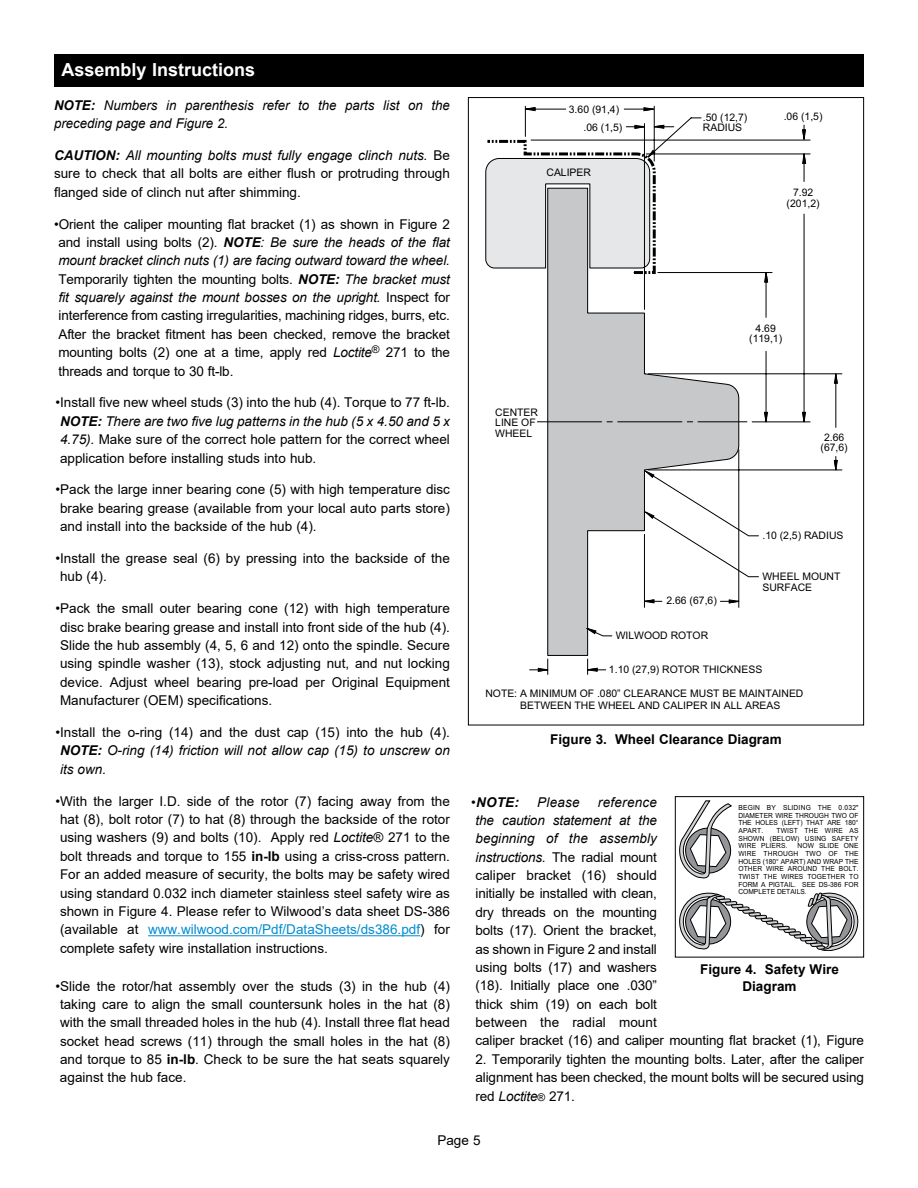
<style>
.page{position:relative;width:918px;height:1188px;background:#fff}
.page>*{position:absolute;margin:0;border:0;box-sizing:border-box;transform-origin:0 0}
.t1{font:700 18px "Arial";color:#fff}
.t2{font:13.5px/18.3px "Arial";color:#000;text-align:justify}
.t3{font:italic 13.5px/18.3px "Arial";color:#000}
.t4{font:700 13.5px/16.2px "Arial";color:#000;text-align:center}
.t5{font:italic 700 13.5px "Arial";color:#000}
.t6{font:10.35px/10.4px "Arial";color:#000}
.t7{font:7.05px/7.6px "Arial";color:#000;text-align:justify;scale:.95 1}
.s1{font-weight:700}
.s2{font-weight:700;font-style:italic}
.s3{font-style:italic}
.s4{font-style:normal}
.s5{color:#008cd1}
.s6{font-weight:400;font-style:normal}
.s7{font-size:10.5px}
</style>
<div class="page">
<hr style="left:148px;top:935px;width:272px;height:1px;background:#008cd1">
<div style="left:54px;top:54px;width:810px;height:32px;background:#000"></div>
<svg style="left:679px;top:800px;width:180px;height:151px"></svg>
<div style="left:675px;top:796px;width:189px;height:161px;border:1px solid #000"></div>
<svg style="left:538px;top:124px;width:299px;height:546px"></svg>
<hr style="left:766px;top:351px;width:1px;height:71px;background:#000">
<hr style="left:766px;top:273px;width:1px;height:44px;background:#000">
<hr style="left:658px;top:272px;width:114px;height:1px;background:#000">
<hr style="left:804px;top:214px;width:1px;height:208px;background:#000">
<hr style="left:646px;top:154px;width:164px;height:1px;background:#000">
<hr style="left:531px;top:140px;width:279px;height:1px;background:#000">
<hr style="left:752px;top:422px;width:58px;height:1px;background:#000">
<hr style="left:835px;top:380px;width:1px;height:47px;background:#000">
<hr style="left:648px;top:470px;width:194px;height:1px;background:#000">
<hr style="left:648px;top:373px;width:194px;height:1px;background:#000">
<hr style="left:654px;top:106px;width:1px;height:55px;background:#000">
<svg style="left:764px;top:412px;width:4px;height:11px"></svg>
<svg style="left:764px;top:273px;width:4px;height:10px"></svg>
<svg style="left:802px;top:153px;width:4px;height:29px"></svg>
<svg style="left:802px;top:412px;width:4px;height:11px"></svg>
<svg style="left:802px;top:125px;width:4px;height:15px"></svg>
<svg style="left:834px;top:456px;width:4px;height:15px"></svg>
<svg style="left:834px;top:373px;width:4px;height:11px"></svg>
<svg style="left:587px;top:659px;width:19px;height:15px"></svg>
<svg style="left:530px;top:659px;width:19px;height:15px"></svg>
<svg style="left:547px;top:187px;width:193px;height:469px"></svg>
<svg style="left:586px;top:627px;width:27px;height:10px"></svg>
<svg style="left:485px;top:117px;width:217px;height:159px"></svg>
<svg style="left:526px;top:107px;width:128px;height:4px"></svg>
<svg style="left:644px;top:470px;width:115px;height:107px"></svg>
<svg style="left:537px;top:421px;width:210px;height:1px"></svg>
<hr style="left:644px;top:124px;width:1px;height:185px;background:#000">
<hr style="left:525px;top:106px;width:1px;height:30px;background:#000">
<h1 class="t1" style="left:62px;top:57px;width:195px">Assembly Instructions</h1>
<p class="t3" style="left:54px;top:96px;width:397px"><span class="s1">NOTE:</span> Numbers in parenthesis refer to the parts list on the preceding page and Figure 2.</p>
<p class="t2" style="left:54px;top:146px;width:397px"><span class="s2">CAUTION:</span> <span class="s3">All mounting bolts must fully engage clinch nuts.</span> Be sure to check that all bolts are either flush or protruding through flanged side of clinch nut after shimming.</p>
<p class="t2" style="left:58px;top:215px;width:393px;text-indent:-4px">•Orient the caliper mounting flat bracket (1) as shown in Figure 2 and install using bolts (2). <span class="s2">NOTE</span><span class="s3">: Be sure the heads of the flat mount bracket clinch nuts (1) are facing outward toward the wheel.<br></span>Temporarily tighten the mounting bolts. <span class="s2">NOTE:</span> <span class="s3">The bracket must fit squarely against the mount bosses on the upright.</span> Inspect for interference from casting irregularities, machining ridges, burrs, etc.<br>After the bracket fitment has been checked, remove the bracket mounting bolts (2) one at a time, apply red <span class="s3">Loctite</span><sup>®</sup> 271 to the threads and torque to 30 ft-lb.</p>
<p class="t2" style="left:60px;top:393px;width:392px;text-indent:-4px">•Install five new wheel studs (3) into the hub (4). Torque to 77 ft-lb.<br><span class="s2">NOTE:</span> <span class="s3">There are two five lug patterns in the hub (5 x 4.50 and 5 x 4.75).</span> Make sure of the correct hole pattern for the correct wheel application before installing studs into hub.</p>
<p class="t2" style="left:60px;top:480px;width:392px;text-indent:-4px">•Pack the large inner bearing cone (5) with high temperature disc brake bearing grease (available from your local auto parts store) and install into the backside of the hub (4).</p>
<p class="t2" style="left:60px;top:549px;width:392px;text-indent:-4px">•Install the grease seal (6) by pressing into the backside of the hub (4).</p>
<p class="t2" style="left:60px;top:599px;width:391px;text-indent:-4px">•Pack the small outer bearing cone (12) with high temperature disc brake bearing grease and install into front side of the hub (4).<br>Slide the hub assembly (4, 5, 6 and 12) onto the spindle. Secure using spindle washer (13), stock adjusting nut, and nut locking device. Adjust wheel bearing pre-load per Original Equipment Manufacturer (OEM) specifications.</p>
<p class="t3" style="left:60px;top:723px;width:392px;text-align:justify;text-indent:-4px"><span class="s4">•Install the o-ring (14) and the dust cap (15) into the hub (4).<br></span><span class="s1">NOTE:</span> O-ring (14) friction will not allow cap (15) to unscrew on its own.</p>
<p class="t2" style="left:60px;top:792px;width:392px;text-indent:-4px">•With the larger I.D. side of the rotor (7) facing away from the hat (8), bolt rotor (7) to hat (8) through the backside of the rotor using washers (9) and bolts (10). Apply red <span class="s3">Loctite</span>® 271 to the bolt threads and torque to 155 <span class="s1">in-lb</span> using a criss-cross pattern.<br>For an added measure of security, the bolts may be safety wired using standard 0.032 inch diameter stainless steel safety wire as shown in Figure 4. Please refer to Wilwood’s data sheet DS-386 (available at <span class="s5">www.wilwood.com/Pdf/DataSheets/ds386.pdf</span>) for complete safety wire installation instructions.</p>
<p class="t2" style="left:60px;top:977px;width:392px;text-indent:-4px">•Slide the rotor/hat assembly over the studs (3) in the hub (4) taking care to align the small countersunk holes in the hat (8) with the small threaded holes in the hub (4). Install three flat head socket head screws (11) through the small holes in the hat (8) and torque to 85 <span class="s1">in-lb</span>. Check to be sure the hat seats squarely against the hub face.</p>
<p class="t6" style="left:569px;top:105px;width:52px">3.60 (91,4)</p>
<p class="t6" style="left:703px;top:112px;width:46px">.50 (12,7)</p>
<p class="t6" style="left:584px;top:122px;width:40px">.06 (1,5)</p>
<p class="t6" style="left:703px;top:123px;width:41px">RADIUS</p>
<p class="t6" style="left:547px;top:167px;width:46px">CALIPER</p>
<p class="t6" style="left:784px;top:111px;width:40px">.06 (1,5)</p>
<p class="t6" style="left:787px;top:188px;width:34px;text-align:center">7.92 (201,2)</p>
<p class="t6" style="left:495px;top:407px;width:44px">CENTER<br>LINE OF<br>WHEEL</p>
<p class="t6" style="left:749px;top:323px;width:34px;text-align:center">4.69 (119,1)</p>
<p class="t6" style="left:821px;top:432px;width:29px;text-align:center">2.66 (67,6)</p>
<p class="t6" style="left:762px;top:531px;width:82px">.10 (2,5) RADIUS</p>
<p class="t6" style="left:666px;top:596px;width:52px">2.66 (67,6)</p>
<p class="t6" style="left:616px;top:631px;width:94px">WILWOOD ROTOR</p>
<p class="t6" style="left:762px;top:571px;width:80px">WHEEL MOUNT<br>SURFACE</p>
<p class="t6" style="left:609px;top:664px;width:155px">1.10 (27,9) ROTOR THICKNESS</p>
<p class="t6" style="left:520px;top:687px;width:285px;line-height:12.5px;text-indent:-35px">NOTE: A MINIMUM OF .080” CLEARANCE MUST BE MAINTAINED<br>BETWEEN THE WHEEL AND CALIPER IN ALL AREAS</p>
<p class="t4" style="left:550px;top:732px;width:233px">Figure 3. Wheel Clearance Diagram</p>
<p class="t5" style="left:471px;top:793px;width:49px"><span class="s6">•</span>NOTE:</p>
<p class="t3" style="left:537px;top:793px;width:44px">Please</p>
<p class="t2" style="left:476px;top:793px;width:390px;text-align:left;text-indent:122px"><span class="s3">reference<br>the caution statement at the<br>beginning of the assembly<br>instructions.</span> The radial mount<br>caliper bracket (16) should<br>initially be installed with clean,<br>dry threads on the mounting<br>bolts (17). Orient the bracket,<br>as shown in Figure 2 and install<br>using bolts (17) and washers<br>(18). Initially place one .030”<br>thick shim (19) on each bolt<br>between the radial mount<br>caliper bracket (16) and caliper mounting flat bracket (1), Figure</p>
<p class="t2" style="left:476px;top:1050px;width:390px">2. Temporarily tighten the mounting bolts. Later, after the caliper alignment has been checked, the mount bolts will be secured using red <span class="s3">Loctite</span><span class="s7">®</span> 271.</p>
<p class="t7" style="left:738px;top:804px;width:128px">BEGIN BY SLIDING THE 0.032" DIAMETER WIRE THROUGH TWO OF THE HOLES (LEFT) THAT ARE 180° APART.</p>
<p class="t7" style="left:738px;top:827px;width:128px;text-indent:38px">TWIST THE WIRE AS SHOWN (BELOW) USING SAFETY WIRE PLIERS.</p>
<p class="t7" style="left:738px;top:843px;width:128px;text-indent:59px">NOW SLIDE ONE WIRE THROUGH TWO OF THE HOLES (180° APART) AND WRAP THE OTHER WIRE AROUND THE BOLT.<br>TWIST THE WIRES TOGETHER TO FORM A PIGTAIL. SEE DS-386 FOR COMPLETE DETAILS.</p>
<p class="t4" style="left:700px;top:962px;width:140px">Figure 4. Safety Wire<br>Diagram</p>
<p class="t2" style="left:437px;top:1131px;width:45px">Page 5</p>
</div>
